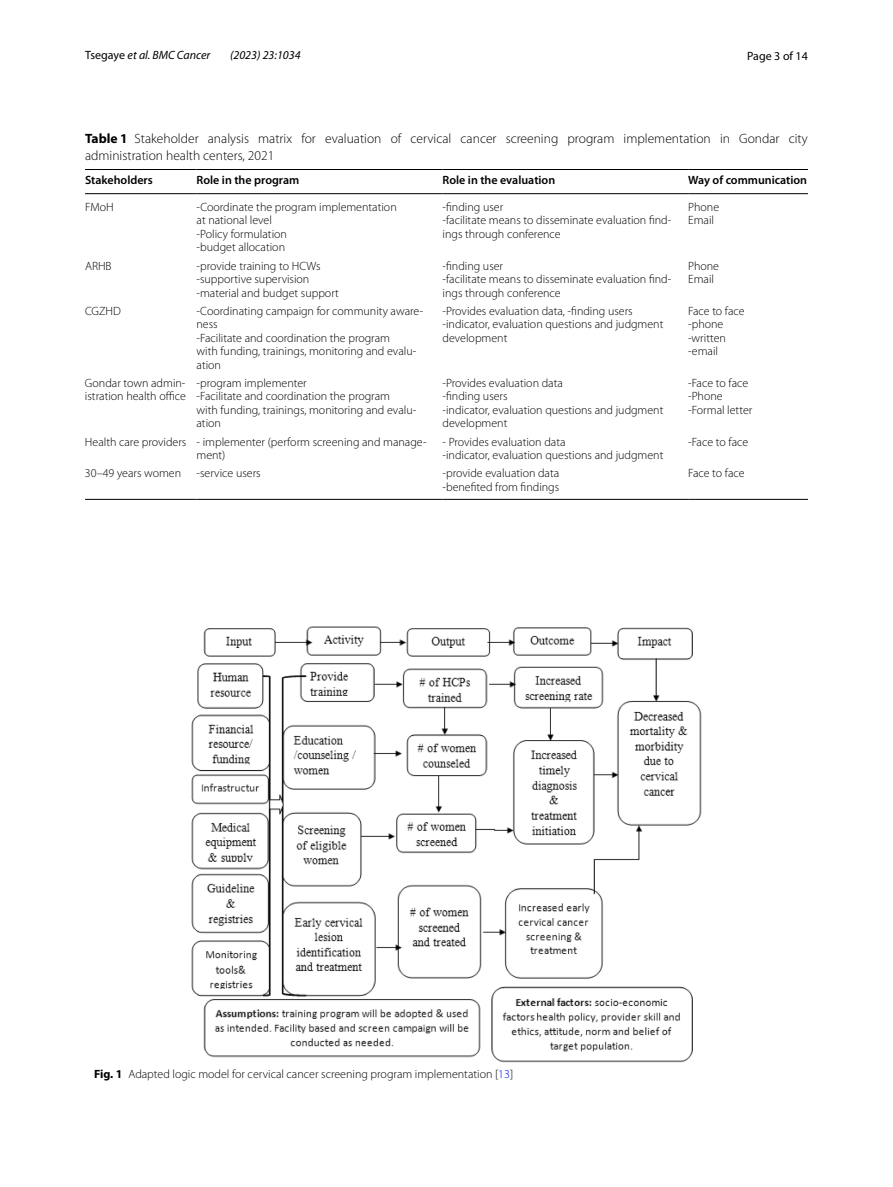
<style>
.page{position:relative;width:893px;height:1187px;background:#fff}
.page>*{position:absolute;margin:0;border:0;box-sizing:border-box;transform-origin:0 0}
.t1{font:300 13.5px/16.5px "Myriad Pro";color:#000}
.t2{font:300 12px/13.5px "Myriad Pro";color:#000}
.t3{font:600 12px "Myriad Pro";color:#000}
.t4{font:italic 12px "Myriad Pro";color:#000}
.t5{font:12px "Myriad Pro";color:#000}
.s1{font-style:normal}
.s2{font-weight:700}
.s3{color:#00f}
</style>
<div class="page">
<hr style="left:85px;top:169px;width:112px;height:1px;background:#000">
<hr style="left:85px;top:193px;width:112px;height:1px;background:#000">
<hr style="left:197px;top:169px;width:246px;height:1px;background:#000">
<hr style="left:197px;top:193px;width:246px;height:1px;background:#000">
<hr style="left:443px;top:169px;width:245px;height:1px;background:#000">
<hr style="left:443px;top:193px;width:245px;height:1px;background:#000">
<hr style="left:688px;top:169px;width:120px;height:1px;background:#000">
<hr style="left:688px;top:193px;width:120px;height:1px;background:#000">
<hr style="left:85px;top:499px;width:112px;height:1px;background:#000">
<hr style="left:197px;top:499px;width:246px;height:1px;background:#000">
<hr style="left:443px;top:499px;width:245px;height:1px;background:#000">
<hr style="left:688px;top:499px;width:120px;height:1px;background:#000">
<img style="left:191px;top:626px;width:511px;height:436px">
<p class="t4" style="left:85px;top:48px;width:127px"><span class="s1">Tsegaye</span> et al. BMC Cancer</p>
<p class="t4" style="left:230px;top:48px;width:72px">(2023) 23:1034</p>
<p class="t5" style="left:747px;top:48px;width:62px">Page 3 of 14</p>
<p class="t1" style="left:85px;top:130px;width:724px"><span class="s2">Table 1</span> Stakeholder analysis matrix for evaluation of cervical cancer screening program implementation in Gondar city administration health centers, 2021</p>
<p class="t3" style="left:85px;top:172px;width:69px">Stakeholders</p>
<p class="t3" style="left:197px;top:172px;width:104px">Role in the program</p>
<p class="t3" style="left:443px;top:172px;width:114px">Role in the evaluation</p>
<p class="t3" style="left:688px;top:172px;width:121px">Way of communication</p>
<p class="t2" style="left:85px;top:200px;width:30px">FMoH</p>
<p class="t2" style="left:197px;top:200px;width:202px">-Coordinate the program implementation at national level<br>-Policy formulation<br>-budget allocation</p>
<p class="t2" style="left:443px;top:200px;width:230px">-finding user<br>-facilitate means to disseminate evaluation find&shy;ings through conference</p>
<p class="t2" style="left:688px;top:200px;width:32px">Phone<br>Email</p>
<p class="t2" style="left:85px;top:259px;width:28px">ARHB</p>
<p class="t2" style="left:197px;top:259px;width:144px">-provide training to HCWs -supportive supervision -material and budget support</p>
<p class="t2" style="left:443px;top:259px;width:230px">-finding user<br>-facilitate means to disseminate evaluation find&shy;ings through conference</p>
<p class="t2" style="left:688px;top:259px;width:32px">Phone<br>Email</p>
<p class="t2" style="left:85px;top:304px;width:37px">CGZHD</p>
<p class="t2" style="left:197px;top:304px;width:228px">-Coordinating campaign for community aware&shy;ness<br>-Facilitate and coordination the program<br>with funding, trainings, monitoring and evalu&shy;ation</p>
<p class="t2" style="left:442px;top:304px;width:222px">-Provides evaluation data, -finding users -indicator, evaluation questions and judgment development</p>
<p class="t2" style="left:688px;top:304px;width:58px">Face to face -phone -written -email</p>
<p class="t2" style="left:85px;top:376px;width:103px">Gondar town admin&shy;istration health office</p>
<p class="t2" style="left:197px;top:376px;width:221px">-program implementer<br>-Facilitate and coordination the program<br>with funding, trainings, monitoring and evalu&shy;ation</p>
<p class="t2" style="left:442px;top:376px;width:222px">-Provides evaluation data<br>-finding users<br>-indicator, evaluation questions and judgment development</p>
<p class="t2" style="left:688px;top:376px;width:66px">-Face to face -Phone -Formal letter</p>
<p class="t2" style="left:197px;top:435px;width:232px;text-indent:-112px">Health care providers - implementer (perform screening and manage&shy;ment)</p>
<p class="t2" style="left:442px;top:435px;width:222px">- Provides evaluation data<br>-indicator, evaluation questions and judgment</p>
<p class="t2" style="left:688px;top:435px;width:62px">-Face to face</p>
<p class="t2" style="left:85px;top:467px;width:98px">30–49 years women</p>
<p class="t2" style="left:197px;top:467px;width:66px">-service users</p>
<p class="t2" style="left:442px;top:467px;width:118px">-provide evaluation data -benefited from findings</p>
<p class="t2" style="left:688px;top:467px;width:58px">Face to face</p>
<p class="t2" style="left:94px;top:1067px;width:421px"><span class="s2">Fig. 1</span> Adapted logic model for cervical cancer screening program implementation [<span class="s3">13</span>]</p>
</div>
